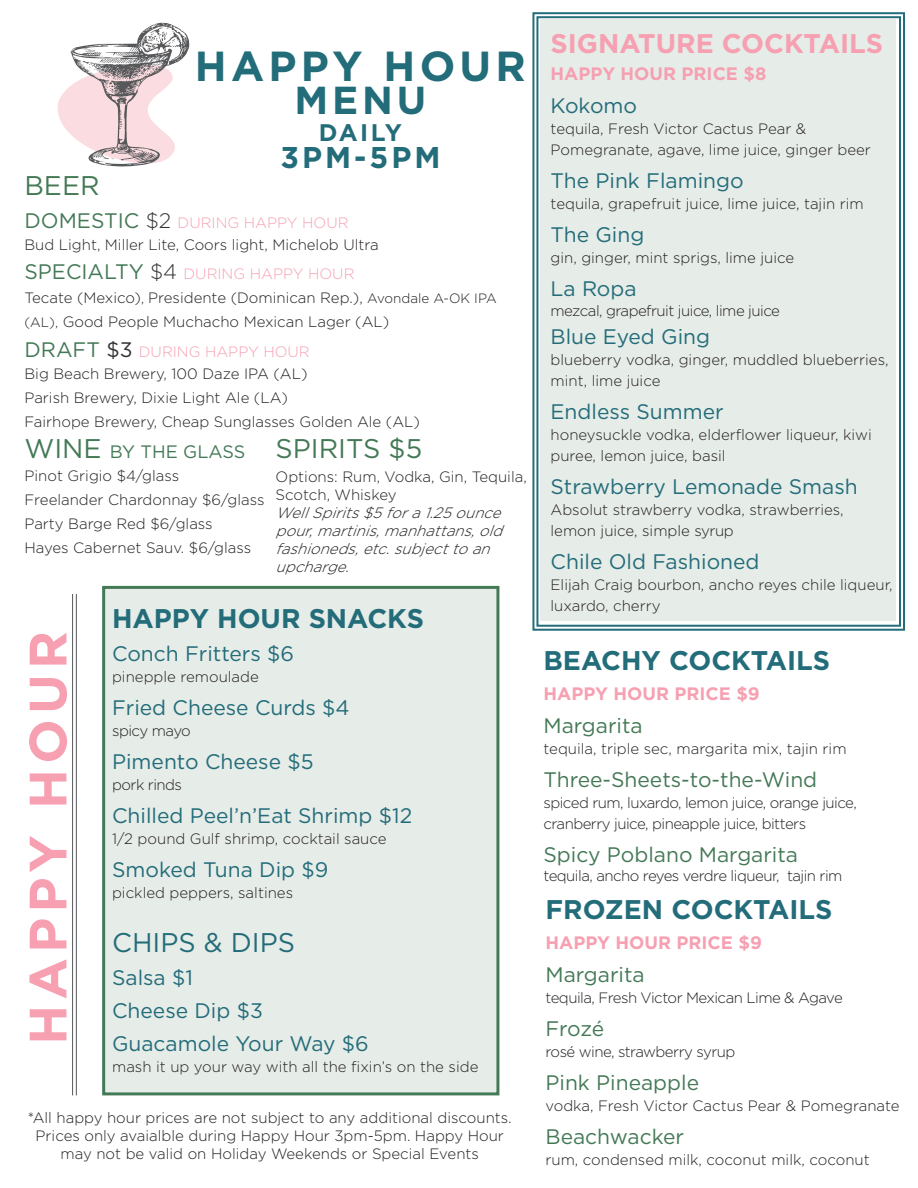
<style>
.page{position:relative;width:918px;height:1188px;background:#fff}
.page>*{position:absolute;margin:0;border:0;box-sizing:border-box;transform-origin:0 0}
.t1{font:700 52.5px "Gotham";letter-spacing:.1em;color:#f6a0b2}
.t2{font:700 42px "Gotham";letter-spacing:.1em;color:#236c7a}
.t3{font:700 39px "Gotham";color:#236c7a}
.t4{font:700 30px "Gotham";letter-spacing:.1em;color:#236c7a}
.t5{font:700 27px "Gotham";color:#236c7a}
.t6{font:700 27px "Gotham";color:#f6a0b2}
.t7{font:27px "Gotham";color:#447956}
.t8{font:27px "Gotham";color:#236c7a}
.t9{font:700 24px "Gotham";letter-spacing:.075em;color:#236c7a}
.t10{font:21px "Gotham";color:#236c7a}
.t11{font:21px "Gotham";color:#447956}
.t12{font:700 18px "Gotham";color:#f6a0b2}
.t13{font:18px "Gotham";color:#447956}
.t14{font:300 15px/18px "Gotham";color:#231f20}
.t15{font:300 15px "Gotham";letter-spacing:-.035em;color:#231f20}
.t16{font:italic 300 15px/18px "Gotham";color:#231f20}
.t17{font:300 15px "Gotham";color:#f6a0b2}
.s1{font-weight:400;font-size:21px;color:#447956}
.s2{font-size:21px;color:#333}
.s3{font-size:13.5px}
.s4{font-weight:400;font-size:21px;color:#333}
.s5{font-size:27px}
</style>
<div class="page">
<svg style="left:57px;top:23px;width:132px;height:144px"></svg>
<div style="left:532px;top:12px;width:373px;height:619px;background:#e6ece7"></div>
<div style="left:536px;top:16px;width:365px;height:611px;border:2px solid #236c7a"></div>
<hr style="left:76px;top:594px;width:1px;height:501px;background:#57585a">
<hr style="left:72px;top:594px;width:1px;height:501px;background:#57585a">
<div style="left:102px;top:586px;width:397px;height:509px;background:#e6ece7;border:3px solid #447956"></div>
<p class="t2" style="left:195px;top:38px;width:333px">HAPPY HOUR</p>
<p class="t3" style="left:294px;top:74px;width:133px">MENU</p>
<p class="t9" style="left:319px;top:116px;width:85px">DAILY</p>
<p class="t4" style="left:281px;top:137px;width:161px">3PM-5PM</p>
<p class="t7" style="left:24px;top:168px;width:77px">BEER</p>
<p class="t17" style="left:24px;top:213px;width:326px"><span class="s1">DOMESTIC</span> <span class="s2">$2</span> DURING HAPPY HOUR</p>
<p class="t14" style="left:24px;top:236px;width:356px">Bud Light, Miller Lite, Coors light, Michelob Ultra</p>
<p class="t17" style="left:24px;top:264px;width:332px"><span class="s1">SPECIALTY</span> <span class="s2">$4</span> DURING HAPPY HOUR</p>
<p class="t14" style="left:24px;top:285px;width:474px;line-height:24px">Tecate (Mexico)<span class="s3">,</span> Presidente (Dominican Rep.), <span class="s3">Avondale A-OK IPA (AL),</span> Good People Muchacho Mexican Lager (AL)</p>
<p class="t17" style="left:24px;top:342px;width:287px"><span class="s1">DRAFT</span> <span class="s4">$3</span> DURING HAPPY HOUR</p>
<p class="t14" style="left:24px;top:365px;width:285px">Big Beach Brewery, 100 Daze IPA (AL)</p>
<p class="t14" style="left:24px;top:389px;width:265px">Parish Brewery, Dixie Light Ale (LA)</p>
<p class="t14" style="left:24px;top:413px;width:397px">Fairhope Brewery, Cheap Sunglasses Golden Ale (AL)</p>
<p class="t13" style="left:24px;top:440px;width:222px"><span class="s5">WINE</span> BY THE GLASS</p>
<p class="t14" style="left:24px;top:466px;width:156px">Pinot Grigio $4/glass</p>
<p class="t14" style="left:24px;top:490px;width:242px">Freelander Chardonnay $6/glass</p>
<p class="t14" style="left:24px;top:514px;width:190px">Party Barge Red $6/glass</p>
<p class="t14" style="left:24px;top:538px;width:228px">Hayes Cabernet Sauv. $6/glass</p>
<p class="t7" style="left:276px;top:431px;width:148px">SPIRITS $5</p>
<p class="t14" style="left:276px;top:467px;width:253px">Options: Rum, Vodka, Gin, Tequila,<br>Scotch, Whiskey</p>
<p class="t16" style="left:276px;top:503px;width:235px">WellSpirits$5fora1.25ounce pour,martinis,manhattans,old fashioneds,etc.subjecttoan upcharge.</p>
<p class="t1" style="left:13px;top:1045px;width:415px;rotate:-90deg">HAPPY HOUR</p>
<p class="t5" style="left:112px;top:600px;width:313px">HAPPY HOUR SNACKS</p>
<p class="t10" style="left:112px;top:640px;width:184px">Conch Fritters $6</p>
<p class="t14" style="left:112px;top:667px;width:148px">pinepple remoulade</p>
<p class="t10" style="left:112px;top:694px;width:239px">Fried Cheese Curds $4</p>
<p class="t15" style="left:112px;top:721px;width:80px">spicy mayo</p>
<p class="t10" style="left:112px;top:748px;width:203px">Pimento Cheese $5</p>
<p class="t15" style="left:112px;top:775px;width:71px">pork rinds</p>
<p class="t10" style="left:112px;top:802px;width:302px">Chilled Peel’n’Eat Shrimp $12</p>
<p class="t14" style="left:112px;top:829px;width:276px">1/2 pound Gulf shrimp, cocktail sauce</p>
<p class="t10" style="left:112px;top:856px;width:218px">Smoked Tuna Dip $9</p>
<p class="t14" style="left:112px;top:883px;width:183px">pickled peppers, saltines</p>
<p class="t8" style="left:112px;top:925px;width:184px">CHIPS &amp; DIPS</p>
<p class="t10" style="left:112px;top:964px;width:82px">Salsa $1</p>
<p class="t10" style="left:112px;top:997px;width:152px">Cheese Dip $3</p>
<p class="t10" style="left:112px;top:1030px;width:258px">Guacamole Your Way $6</p>
<p class="t14" style="left:112px;top:1057px;width:368px">mash it up your way with all the fixin’s on the side</p>
<p class="t14" style="left:28px;top:1108px;width:486px;text-align:center">*All happy hour prices are not subject to any additional discounts.<br>Prices only avaialble during Happy Hour 3pm-5pm. Happy Hour may not be valid on Holiday Weekends or Special Events</p>
<p class="t6" style="left:551px;top:26px;width:334px">SIGNATURE COCKTAILS</p>
<p class="t12" style="left:551px;top:62px;width:217px">HAPPY HOUR PRICE $8</p>
<p class="t10" style="left:551px;top:92px;width:88px">Kokomo</p>
<p class="t14" style="left:551px;top:119px;width:257px">tequila, Fresh Victor Cactus Pear &amp;</p>
<p class="t14" style="left:551px;top:140px;width:322px">Pomegranate, agave, lime juice, ginger beer</p>
<p class="t10" style="left:551px;top:167px;width:195px">The Pink Flamingo</p>
<p class="t14" style="left:551px;top:194px;width:315px">tequila, grapefruit juice, lime juice, tajin rim</p>
<p class="t10" style="left:551px;top:221px;width:95px">The Ging</p>
<p class="t14" style="left:551px;top:248px;width:245px">gin, ginger, mint sprigs, lime juice</p>
<p class="t10" style="left:551px;top:275px;width:88px">La Ropa</p>
<p class="t15" style="left:551px;top:301px;width:231px">mezcal, grapefruit juice, lime juice</p>
<p class="t10" style="left:551px;top:323px;width:161px">Blue Eyed Ging</p>
<p class="t14" style="left:551px;top:350px;width:340px">blueberry vodka, ginger, muddled blueberries,</p>
<p class="t14" style="left:551px;top:371px;width:111px">mint, lime juice</p>
<p class="t10" style="left:551px;top:398px;width:175px">Endless Summer</p>
<p class="t14" style="left:551px;top:425px;width:323px">honeysuckle vodka, elderflower liqueur, kiwi</p>
<p class="t14" style="left:551px;top:446px;width:177px">puree, lemon juice, basil</p>
<p class="t10" style="left:551px;top:473px;width:309px">Strawberry Lemonade Smash</p>
<p class="t14" style="left:551px;top:500px;width:295px">Absolut strawberry vodka, strawberries,</p>
<p class="t14" style="left:551px;top:521px;width:185px">lemon juice, simple syrup</p>
<p class="t10" style="left:551px;top:548px;width:211px">Chile Old Fashioned</p>
<p class="t14" style="left:551px;top:574px;width:344px;line-height:21px">Elijah Craig bourbon, ancho reyes chile liqueur, luxardo, cherry</p>
<p class="t5" style="left:543px;top:642px;width:288px">BEACHY COCKTAILS</p>
<p class="t12" style="left:543px;top:682px;width:218px">HAPPY HOUR PRICE $9</p>
<p class="t11" style="left:543px;top:712px;width:101px">Margarita</p>
<p class="t14" style="left:543px;top:739px;width:305px">tequila, triple sec, margarita mix, tajin rim</p>
<p class="t11" style="left:543px;top:766px;width:275px">Three-Sheets-to-the-Wind</p>
<p class="t15" style="left:543px;top:793px;width:315px">spiced rum, luxardo, lemon juice, orange juice,</p>
<p class="t15" style="left:543px;top:814px;width:264px">cranberry juice, pineapple juice, bitters</p>
<p class="t11" style="left:543px;top:841px;width:256px">Spicy Poblano Margarita</p>
<p class="t15" style="left:543px;top:867px;width:301px">tequila, ancho reyes verdre liqueur, tajin rim</p>
<p class="t5" style="left:546px;top:891px;width:289px">FROZEN COCKTAILS</p>
<p class="t12" style="left:546px;top:930px;width:218px">HAPPY HOUR PRICE $9</p>
<p class="t11" style="left:546px;top:961px;width:101px">Margarita</p>
<p class="t15" style="left:546px;top:988px;width:299px">tequila, Fresh Victor Mexican Lime &amp; Agave</p>
<p class="t11" style="left:546px;top:1015px;width:60px">Frozé</p>
<p class="t15" style="left:546px;top:1042px;width:191px">rosé wine, strawberry syrup</p>
<p class="t11" style="left:546px;top:1069px;width:155px">Pink Pineapple</p>
<p class="t14" style="left:546px;top:1096px;width:356px">vodka, Fresh Victor Cactus Pear &amp; Pomegranate</p>
<p class="t11" style="left:546px;top:1123px;width:140px">Beachwacker</p>
<p class="t14" style="left:546px;top:1150px;width:326px">rum, condensed milk, coconut milk, coconut</p>
</div>
